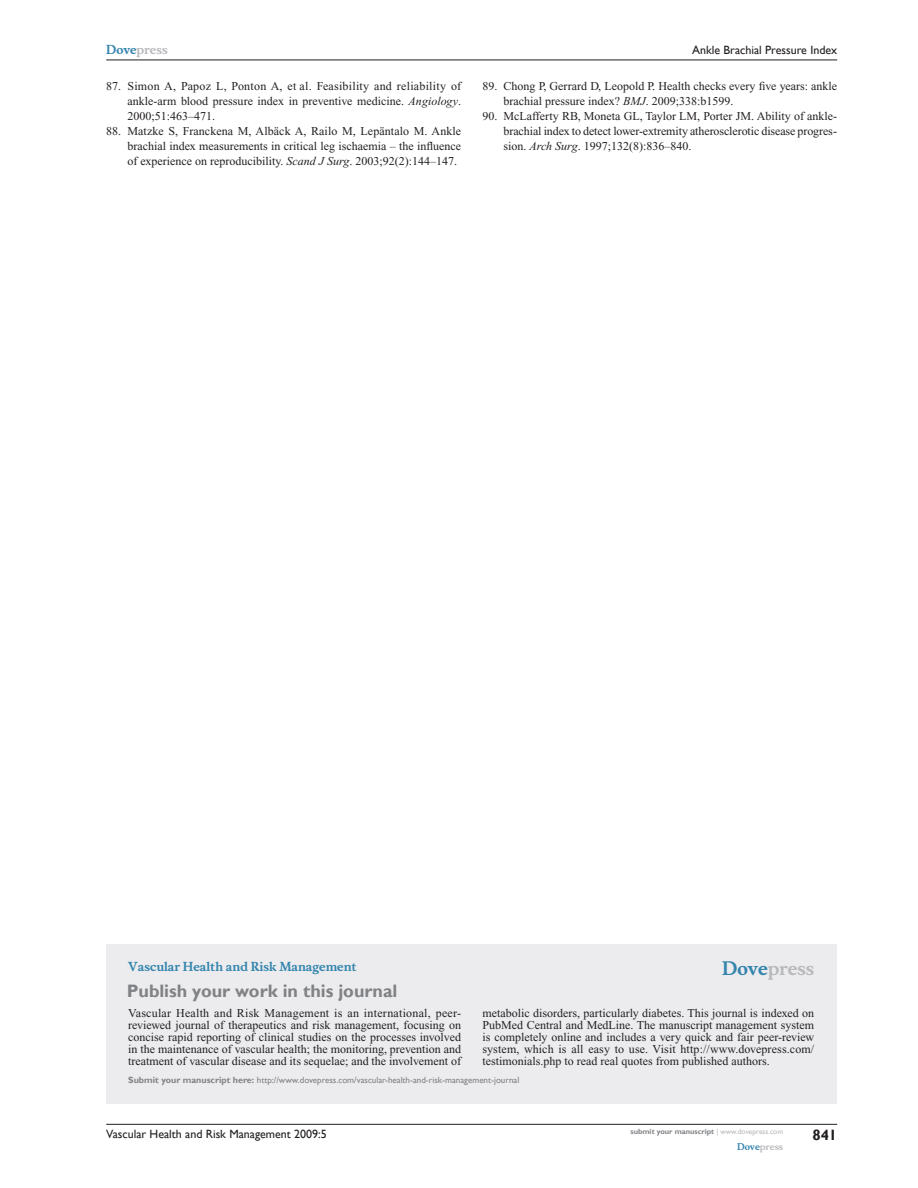
<style>
.page{position:relative;width:918px;height:1188px;background:#fff}
.page>*{position:absolute;margin:0;border:0;box-sizing:border-box;transform-origin:0 0}
.t1{font:700 18px "Gill Sans";color:#808285}
.t2{font:700 18px "Musee";color:#b8b9bc}
.t3{font:700 15px "Gill Sans";color:#231f20}
.t4{font:12px/12px "Times New Roman";color:#231f20;text-align:justify}
.t5{font:12px "Gill Sans";color:#231f20}
.t6{font:700 12px "Musee";color:#3485ae}
.t7{font:700 12px "Musee";color:#b8b9bc}
.t8{font:9px "Gill Sans";color:#808285}
.t9{font:700 9px "Musee";color:#b8b9bc}
.t10{font:700 7.5px "Gill Sans";color:#808285}
.s1{color:#3485ae}
.s2{font-style:italic}
.s3{font-weight:700}
.s4{font-weight:400;color:#b8b9bc}
</style>
<div class="page">
<div style="left:106px;top:944px;width:731px;height:159px;background:#ececee"></div>
<hr style="left:106px;top:1124px;width:731px;height:1px;background:#231f20">
<hr style="left:106px;top:60px;width:731px;height:1px;background:#231f20">
<p class="t7" style="left:106px;top:43px;width:63px"><span class="s1">Dove</span>press</p>
<p class="t5" style="left:692px;top:43px;width:147px">Ankle Brachial Pressure Index</p>
<p class="t4" style="left:128px;top:79px;width:335px;line-height:15px;text-indent:-21px">87. Simon A, Papoz L, Ponton A, et al. Feasibility and reliability of ankle-arm blood pressure index in preventive medicine. <span class="s2">Angiology</span>.<br>2000;51:463–471.</p>
<p class="t4" style="left:128px;top:124px;width:335px;line-height:15px;text-indent:-21px">88. Matzke S, Franckena M, Albäck A, Railo M, Lepäntalo M. Ankle brachial index measurements in critical leg ischaemia – the influence of experience on reproducibility. <span class="s2">Scand J Surg</span>. 2003;92(2):144–147.</p>
<p class="t4" style="left:504px;top:79px;width:335px;line-height:15px;text-indent:-21px">89. Chong P, Gerrard D, Leopold P. Health checks every five years: ankle brachial pressure index? <span class="s2">BMJ</span>. 2009;338:b1599.</p>
<p class="t4" style="left:504px;top:109px;width:335px;line-height:15px;text-indent:-21px">90. McLafferty RB, Moneta GL, Taylor LM, Porter JM. Ability of ankle&shy;brachial index to detect lower-extremity atherosclerotic disease progres&shy;sion. <span class="s2">Arch Surg</span>. 1997;132(8):836–840.</p>
<p class="t6" style="left:128px;top:959px;width:230px">Vascular Health and Risk Management</p>
<h1 class="t1" style="left:127px;top:980px;width:272px">Publish your work in this journal</h1>
<h1 class="t2" style="left:722px;top:958px;width:94px"><span class="s1">Dove</span>press</h1>
<p class="t4" style="left:128px;top:1007px;width:334px">Vascular Health and Risk Management is an international, peer&shy;reviewed journal of therapeutics and risk management, focusing on concise rapid reporting of clinical studies on the processes involved in the maintenance of vascular health; the monitoring, prevention and treatment of vascular disease and its sequelae; and the involvement of</p>
<p class="t4" style="left:482px;top:1007px;width:333px">metabolic disorders, particularly diabetes. This journal is indexed on PubMed Central and MedLine. The manuscript management system is completely online and includes a very quick and fair peer-review system, which is all easy to use. Visit http://www.dovepress.com/ testimonials.php to read real quotes from published authors.</p>
<p class="t8" style="left:128px;top:1075px;width:393px"><span class="s3">Submit your manuscript here:</span> http://www.dovepress.com/vascular-health-and-risk-management-journal</p>
<p class="t5" style="left:106px;top:1127px;width:222px">Vascular Health and Risk Management 2009:5</p>
<p class="t10" style="left:631px;top:1127px;width:154px">submit your manuscript <span class="s4">| www.dovepress.com</span></p>
<p class="t9" style="left:737px;top:1141px;width:48px"><span class="s1">Dove</span>press</p>
<p class="t3" style="left:812px;top:1126px;width:26px">841</p>
</div>
